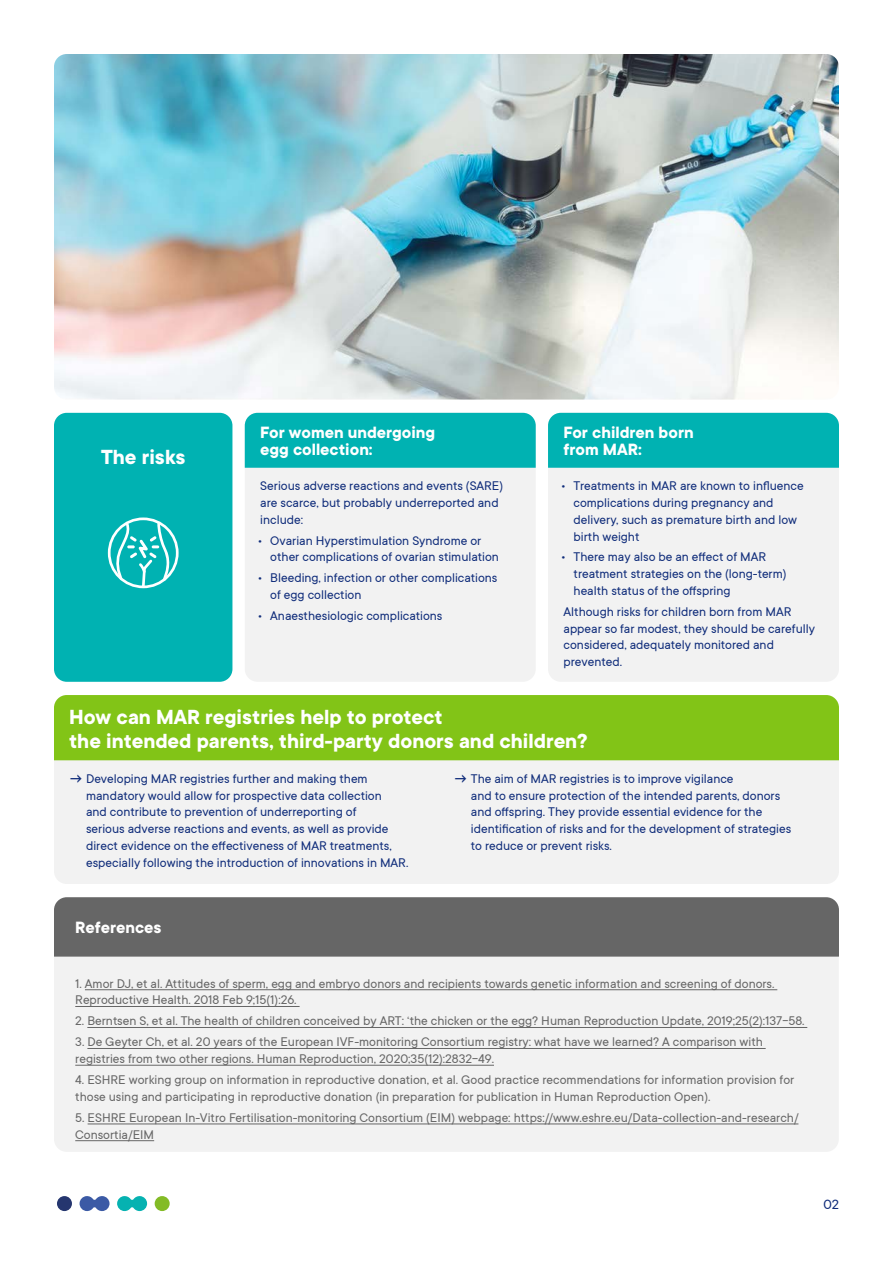
<style>
.page{position:relative;width:893px;height:1263px;background:#fff}
.page>*{position:absolute;margin:0;border:0;box-sizing:border-box;transform-origin:0 0}
.t1{font:700 22.5px/24px "TT Commons";color:#fff}
.t2{font:700 18px/16.5px "TT Commons";color:#fff}
.t3{font:15px "TT Commons";color:#0f2c7a}
.t4{font:13.95px/16.8px "TT Commons";color:#0f2c7a}
.t5{font:13.95px/16.8px "TT Commons";color:#666}
.s1{font-weight:500}
</style>
<div class="page">
<div style="left:57px;top:1196px;width:15px;height:15px;background:#25366f;border-radius:50%"></div>
<div style="left:155px;top:1196px;width:15px;height:15px;background:#83bb26;border-radius:50%"></div>
<svg style="left:79px;top:1196px;width:31px;height:15px"></svg>
<svg style="left:117px;top:1196px;width:30px;height:15px"></svg>
<div style="left:54px;top:897px;width:785px;height:255px;background:#f2f2f2;border-radius:13px"></div>
<hr style="left:85px;top:989px;width:692px;height:1px;background:#666">
<hr style="left:75px;top:1006px;width:225px;height:1px;background:#666">
<hr style="left:87px;top:1027px;width:720px;height:1px;background:#666">
<hr style="left:87px;top:1048px;width:679px;height:1px;background:#666">
<hr style="left:75px;top:1065px;width:419px;height:1px;background:#666">
<hr style="left:88px;top:1123px;width:710px;height:1px;background:#666">
<hr style="left:75px;top:1140px;width:79px;height:1px;background:#666">
<div style="left:54px;top:897px;width:785px;height:60px;background:#666"></div>
<div style="left:54px;top:413px;width:178px;height:269px;background:#00b2b2;border-radius:13px"></div>
<svg style="left:108px;top:517px;width:71px;height:71px"></svg>
<div style="left:245px;top:413px;width:291px;height:269px;background:#f2f2f2;border-radius:13px"></div>
<div style="left:245px;top:413px;width:291px;height:55px;background:#00b2b2"></div>
<div style="left:548px;top:413px;width:291px;height:269px;background:#f2f2f2;border-radius:13px"></div>
<div style="left:548px;top:413px;width:291px;height:55px;background:#00b2b2"></div>
<div style="left:54px;top:695px;width:785px;height:189px;background:#f2f2f2;border-radius:13px"></div>
<div style="left:54px;top:695px;width:785px;height:65px;background:#82c417"></div>
<img style="left:54px;top:54px;width:785px;height:346px">
<h1 class="t1" style="left:101px;top:445px;width:86px">The risks</h1>
<p class="t2" style="left:260px;top:425px;width:177px">For women undergoing egg collection:</p>
<p class="t4" style="left:260px;top:478px;width:244px">Serious adverse reactions and events (SARE) are scarce, but probably underreported and include:</p>
<p class="t4" style="left:270px;top:532px;width:230px;text-indent:-13px">• Ovarian Hyperstimulation Syndrome or other complications of ovarian stimulation</p>
<p class="t4" style="left:270px;top:570px;width:229px;text-indent:-13px">• Bleeding, infection or other complications of egg collection</p>
<p class="t4" style="left:258px;top:608px;width:186px">• Anaesthesiologic complications</p>
<p class="t2" style="left:563px;top:425px;width:132px">For children born from MAR:</p>
<p class="t4" style="left:573px;top:478px;width:232px;text-indent:-13px">• Treatments in MAR are known to influence complications during pregnancy and delivery, such as premature birth and low birth weight</p>
<p class="t4" style="left:573px;top:549px;width:214px;text-indent:-13px">• There may also be an effect of MAR treatment strategies on the (long-term) health status of the offspring</p>
<p class="t4" style="left:564px;top:603px;width:253px">Although risks for children born from MAR appear so far modest, they should be carefully considered, adequately monitored and prevented.</p>
<h1 class="t1" style="left:69px;top:705px;width:520px">How can MAR registries help to protect<br>the intended parents, third-party donors and children?</h1>
<p class="t4" style="left:471px;top:770px;width:322px;text-indent:-17px"><span class="s1">→</span> The aim of MAR registries is to improve vigilance<br>and to ensure protection of the intended parents, donors and offspring. They provide essential evidence for the identification of risks and for the development of strategies to reduce or prevent risks.</p>
<p class="t4" style="left:86px;top:770px;width:324px;text-indent:-17px"><span class="s1">→</span> Developing MAR registries further and making them mandatory would allow for prospective data collection<br>and contribute to prevention of underreporting of<br>serious adverse reactions and events, as well as provide direct evidence on the effectiveness of MAR treatments, especially following the introduction of innovations in MAR.</p>
<p class="t2" style="left:75px;top:920px;width:88px">References</p>
<p class="t5" style="left:75px;top:975px;width:701px">1. Amor DJ, et al. Attitudes of sperm, egg and embryo donors and recipients towards genetic information and screening of donors.<br>Reproductive Health. 2018 Feb 9;15(1):26.</p>
<p class="t5" style="left:75px;top:1013px;width:731px">2. Berntsen S, et al. The health of children conceived by ART: ‘the chicken or the egg? Human Reproduction Update, 2019;25(2):137-58.</p>
<p class="t5" style="left:75px;top:1034px;width:689px">3. De Geyter Ch, et al. 20 years of the European IVF-monitoring Consortium registry: what have we learned? A comparison with registries from two other regions. Human Reproduction, 2020;35(12):2832-49.</p>
<p class="t5" style="left:75px;top:1071px;width:721px">4. ESHRE working group on information in reproductive donation, et al. Good practice recommendations for information provision for those using and participating in reproductive donation (in preparation for publication in Human Reproduction Open).</p>
<p class="t5" style="left:75px;top:1109px;width:725px">5. ESHRE European In-Vitro Fertilisation-monitoring Consortium (EIM) webpage: https://www.eshre.eu/Data-collection-and-research/<br>Consortia/EIM</p>
<p class="t3" style="left:823px;top:1196px;width:17px">02</p>
</div>
